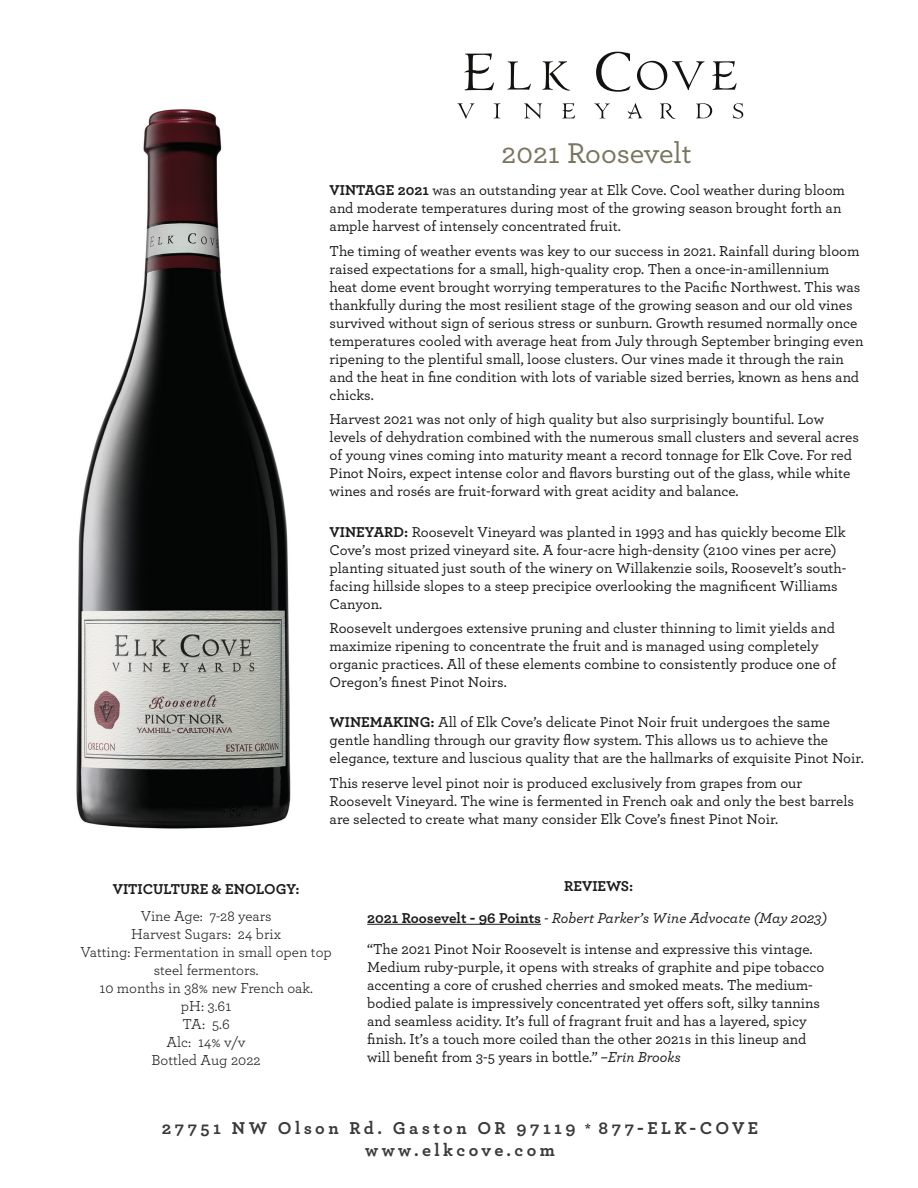
<style>
.page{position:relative;width:918px;height:1188px;background:#fff}
.page>*{position:absolute;margin:0;border:0;box-sizing:border-box;transform-origin:0 0}
.t1{font:500 30px "Archer";color:#797560}
.t2{font:700 18px "Archer";letter-spacing:.19em;color:#3a3a3a}
.t3{font:500 15px/18px "Archer";color:#1c1b1a}
.t4{font:15px/18px "Archer";color:#1c1b1a;text-align:center}
.t5{font:italic 500 15px "Archer";color:#1c1b1a}
.t6{font:700 15px "Archer";color:#1c1b1a}
.s1{font-weight:700}
.s2{font-weight:700;font-style:normal}
.s3{font-style:italic}
.s4{font-size:13.5px;color:#1c1b1a}
</style>
<div class="page">
<svg style="left:457px;top:103px;width:17px;height:16px"></svg>
<svg style="left:494px;top:103px;width:6px;height:15px"></svg>
<svg style="left:524px;top:103px;width:18px;height:16px"></svg>
<svg style="left:594px;top:103px;width:16px;height:15px"></svg>
<svg style="left:660px;top:103px;width:16px;height:16px"></svg>
<svg style="left:696px;top:103px;width:16px;height:15px"></svg>
<svg style="left:733px;top:103px;width:10px;height:16px"></svg>
<svg style="left:627px;top:103px;width:16px;height:15px"></svg>
<svg style="left:562px;top:103px;width:13px;height:16px"></svg>
<svg style="left:508px;top:61px;width:23px;height:29px"></svg>
<svg style="left:596px;top:52px;width:35px;height:40px"></svg>
<svg style="left:637px;top:61px;width:67px;height:29px"></svg>
<svg style="left:464px;top:53px;width:30px;height:37px"></svg>
<svg style="left:712px;top:61px;width:25px;height:29px"></svg>
<svg style="left:543px;top:61px;width:27px;height:30px"></svg>
<img style="left:76px;top:109px;width:215px;height:720px">
<hr style="left:367px;top:924px;width:174px;height:1px;background:#1c1b1a">
<p class="t1" style="left:502px;top:132px;width:192px">2021 Roosevelt</p>
<p class="t3" style="left:330px;top:180px;width:517px"><span class="s1">VINTAGE 2021</span> was an outstanding year at Elk Cove. Cool weather during bloom and moderate temperatures during most of the growing season brought forth an ample harvest of intensely concentrated fruit.</p>
<p class="t3" style="left:330px;top:241px;width:535px">The timing of weather events was key to our success in 2021. Rainfall during bloom raised expectations for a small, high-quality crop. Then a once-in-amillennium<br>heat dome event brought worrying temperatures to the Pacific Northwest. This was thankfully during the most resilient stage of the growing season and our old vines survived without sign of serious stress or sunburn. Growth resumed normally once temperatures cooled with average heat from July through September bringing even ripening to the plentiful small, loose clusters. Our vines made it through the rain and the heat in fine condition with lots of variable sized berries, known as hens and chicks.</p>
<p class="t3" style="left:330px;top:410px;width:531px">Harvest 2021 was not only of high quality but also surprisingly bountiful. Low levels of dehydration combined with the numerous small clusters and several acres of young vines coming into maturity meant a record tonnage for Elk Cove. For red Pinot Noirs, expect intense color and flavors bursting out of the glass, while white wines and rosés are fruit-forward with great acidity and balance.</p>
<p class="t3" style="left:330px;top:522px;width:518px"><span class="s1">VINEYARD:</span> Roosevelt Vineyard was planted in 1993 and has quickly become Elk Cove’s most prized vineyard site. A four-acre high-density (2100 vines per acre) planting situated just south of the winery on Willakenzie soils, Roosevelt’s south&shy;facing hillside slopes to a steep precipice overlooking the magnificent Williams Canyon.</p>
<p class="t3" style="left:330px;top:618px;width:508px">Roosevelt undergoes extensive pruning and cluster thinning to limit yields and maximize ripening to concentrate the fruit and is managed using completely organic practices. All of these elements combine to consistently produce one of Oregon’s finest Pinot Noirs.</p>
<p class="t3" style="left:330px;top:712px;width:536px"><span class="s1">WINEMAKING:</span> All of Elk Cove’s delicate Pinot Noir fruit undergoes the same gentle handling through our gravity flow system. This allows us to achieve the elegance, texture and luscious quality that are the hallmarks of exquisite Pinot Noir.</p>
<p class="t3" style="left:330px;top:773px;width:526px">This reserve level pinot noir is produced exclusively from grapes from our<br>Roosevelt Vineyard. The wine is fermented in French oak and only the best barrels are selected to create what many consider Elk Cove’s finest Pinot Noir.</p>
<p class="t6" style="left:113px;top:877px;width:188px">VITICULTURE &amp; ENOLOGY:</p>
<p class="t4" style="left:141px;top:906px;width:132px">Vine Age: 7-28 years</p>
<p class="t4" style="left:131px;top:924px;width:151px">Harvest Sugars: 24 brix</p>
<p class="t4" style="left:80px;top:942px;width:253px">Vatting: Fermentation in small open top steel fermentors.</p>
<p class="t4" style="left:99px;top:978px;width:215px">10 months in 38% new French oak.</p>
<p class="t4" style="left:181px;top:996px;width:52px">pH: 3.61</p>
<p class="t4" style="left:182px;top:1014px;width:49px">TA: 5.6</p>
<p class="t4" style="left:167px;top:1032px;width:81px">Alc: 14% v/v</p>
<p class="t4" style="left:152px;top:1050px;width:111px">Bottled Aug 2022</p>
<p class="t6" style="left:564px;top:874px;width:71px">REVIEWS:</p>
<p class="t5" style="left:367px;top:907px;width:461px"><span class="s2">2021 Roosevelt - 96 Points</span> - Robert Parker’s Wine Advocate (May 2023)</p>
<p class="t3" style="left:367px;top:939px;width:459px">“The 2021 Pinot Noir Roosevelt is intense and expressive this vintage.<br>Medium ruby-purple, it opens with streaks of graphite and pipe tobacco accenting a core of crushed cherries and smoked meats. The medium&shy;bodied palate is impressively concentrated yet offers soft, silky tannins and seamless acidity. It’s full of fragrant fruit and has a layered, spicy finish. It’s a touch more coiled than the other 2021s in this lineup and will benefit from 3-5 years in bottle.” <span class="s3">–Erin Brooks</span></p>
<p class="t2" style="left:162px;top:1114px;width:598px">27751 NW Olson Rd. Gaston OR 97119 <span class="s4">*</span> 877-ELK-COVE</p>
<p class="t2" style="left:365px;top:1136px;width:191px">www.elkcove.com</p>
</div>
